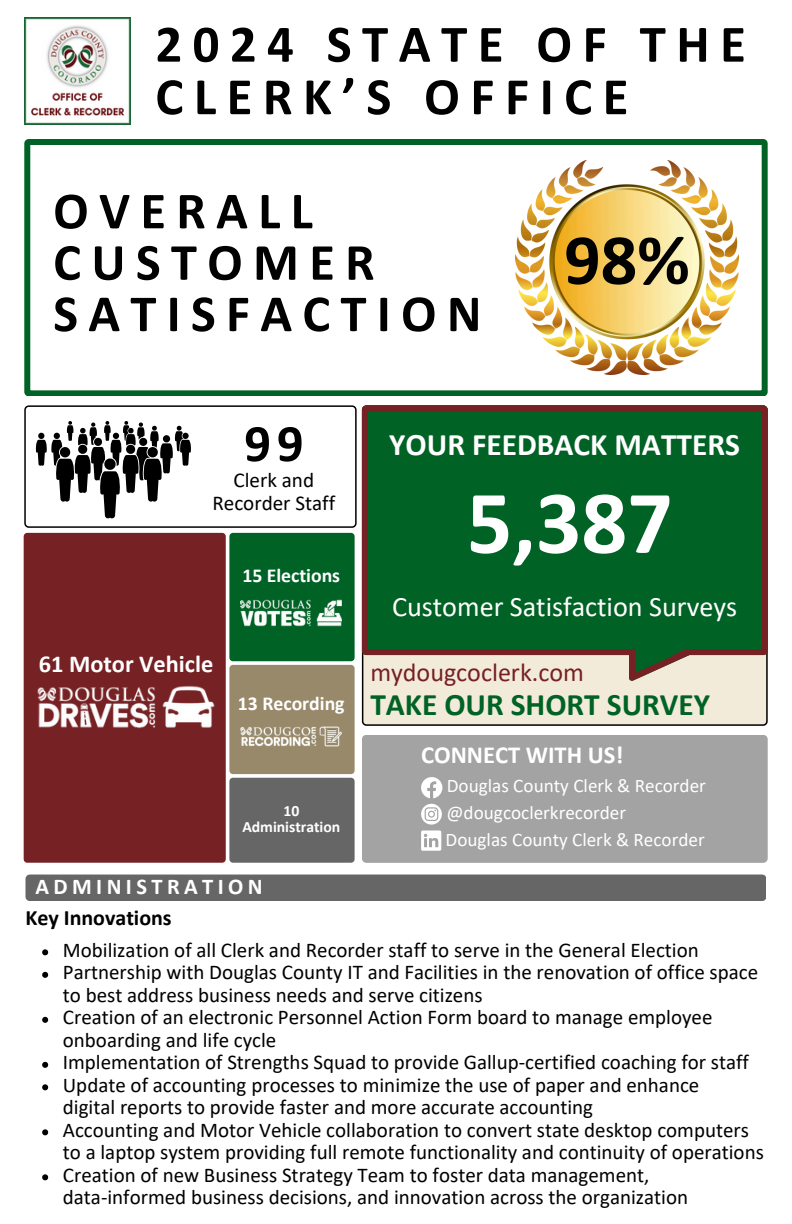
<style>
.page{position:relative;width:792px;height:1224px;background:#fff}
.page>*{position:absolute;margin:0;border:0;box-sizing:border-box;transform-origin:0 0}
.t1{font:700 90.4px "Calibri";color:#fff}
.t2{font:700 72.2px "Calibri";color:#000}
.t3{font:700 53px/52.6px "Calibri";letter-spacing:.195em;color:#000}
.t4{font:700 52.6px/51.4px "Calibri";letter-spacing:.195em;color:#000}
.t5{font:700 31.4px "Calibri";color:#fff}
.t6{font:700 31.4px "Calibri";color:#006225}
.t7{font:28.2px "Calibri";color:#fff}
.t8{font:26px "Calibri";color:#762123}
.t9{font:700 24.6px "Calibri";color:#fff}
.t10{font:700 24.4px "Calibri";color:#fff}
.t11{font:700 22.6px "Calibri";letter-spacing:.195em;color:#fff}
.t12{font:700 22px "Calibri";color:#000}
.t13{font:21.2px/22.4px "Calibri";color:#000;text-align:center}
.t14{font:21px/22.4px "Calibri";color:#000}
.t15{font:700 19.8px "Calibri";color:#fff}
.t16{font:19.2px "Calibri";color:#fff}
.t17{font:700 15.8px/15.4px "Calibri";color:#fff;text-align:center}
</style>
<div class="page">
<div style="left:24px;top:533px;width:202px;height:330px;background:#762123"></div>
<svg style="left:229px;top:533px;width:126px;height:330px;background:#557455"></svg>
<svg style="left:24px;top:139px;width:744px;height:257px"></svg>
<img style="left:515px;top:160px;width:224px;height:215px">
<div style="left:25px;top:875px;width:741px;height:26px;background:#666"></div>
<img style="left:241px;top:593px;width:100px;height:34px">
<img style="left:241px;top:716px;width:100px;height:32px">
<img style="left:35px;top:671px;width:182px;height:72px">
<div style="left:362px;top:735px;width:406px;height:128px;background:#a3a3a3"></div>
<svg style="left:421px;top:777px;width:21px;height:21px"></svg>
<svg style="left:421px;top:804px;width:21px;height:47px"></svg>
<img style="left:24px;top:18px;width:107px;height:106px">
<svg style="left:24px;top:405px;width:333px;height:123px"></svg>
<svg style="left:35px;top:421px;width:156px;height:97px"></svg>
<div style="left:362px;top:655px;width:405px;height:70px;background:#f3ebda"></div>
<svg style="left:362px;top:405px;width:405px;height:250px;background:#085d24"></svg>
<svg style="left:629px;top:583px;width:105px;height:98px;background:#367546"></svg>
<svg style="left:42px;top:949px;width:6px;height:6px"></svg>
<svg style="left:42px;top:972px;width:6px;height:6px"></svg>
<svg style="left:42px;top:1017px;width:6px;height:6px"></svg>
<svg style="left:42px;top:1062px;width:6px;height:6px"></svg>
<svg style="left:42px;top:1084px;width:6px;height:6px"></svg>
<svg style="left:42px;top:1129px;width:6px;height:6px"></svg>
<svg style="left:42px;top:1174px;width:6px;height:6px"></svg>
<p class="t3" style="left:155px;top:22px;width:592px">2024 STATE OF THE<br>CLERK’S OFFICE</p>
<p class="t4" style="left:53px;top:189px;width:430px">OVERALL<br>CUSTOMER<br>SATISFACTION</p>
<h3 class="t2" style="left:564px;top:230px;width:127px">98%</h3>
<p class="t3" style="left:244px;top:422px;width:61px">99</p>
<p class="t13" style="left:212px;top:471px;width:124px">Clerk and<br>Recorder Staff</p>
<p class="t15" style="left:242px;top:568px;width:99px">15 Elections</p>
<p class="t10" style="left:39px;top:653px;width:176px">61 Motor Vehicle</p>
<p class="t15" style="left:238px;top:695px;width:108px">13 Recording</p>
<p class="t17" style="left:242px;top:804px;width:99px">10<br>Administration</p>
<h6 class="t11" style="left:35px;top:877px;width:229px">ADMINISTRATION</h6>
<p class="t12" style="left:25px;top:909px;width:148px">Key Innovations</p>
<p class="t5" style="left:389px;top:431px;width:352px">YOUR FEEDBACK MATTERS</p>
<p class="t1" style="left:467px;top:485px;width:208px">5,387</p>
<p class="t7" style="left:392px;top:595px;width:347px">Customer Satisfaction Surveys</p>
<p class="t8" style="left:370px;top:661px;width:215px">mydougcoclerk.com</p>
<p class="t6" style="left:370px;top:691px;width:341px">TAKE OUR SHORT SURVEY</p>
<p class="t9" style="left:421px;top:744px;width:204px">CONNECT WITH US!</p>
<p class="t16" style="left:447px;top:778px;width:261px">Douglas County Clerk &amp; Recorder</p>
<h2 class="t16" style="left:446px;top:805px;width:181px">@dougcoclerkrecorder</h2>
<p class="t16" style="left:446px;top:831px;width:261px">Douglas County Clerk &amp; Recorder</p>
<h4 class="t14" style="left:63px;top:940px;width:637px">Mobilization of all Clerk and Recorder staff to serve in the General Election</h4>
<h6 class="t14" style="left:63px;top:963px;width:697px">Partnership with Douglas County IT and Facilities in the renovation of office space to best address business needs and serve citizens</h6>
<p class="t14" style="left:63px;top:1008px;width:651px">Creation of an electronic Personnel Action Form board to manage employee onboarding and life cycle</p>
<p class="t14" style="left:63px;top:1053px;width:688px">Implementation of Strengths Squad to provide Gallup-certified coaching for staff</p>
<p class="t14" style="left:63px;top:1075px;width:638px">Update of accounting processes to minimize the use of paper and enhance digital reports to provide faster and more accurate accounting</p>
<p class="t14" style="left:63px;top:1120px;width:703px">Accounting and Motor Vehicle collaboration to convert state desktop computers to a laptop system providing full remote functionality and continuity of operations</p>
<p class="t14" style="left:63px;top:1165px;width:627px">Creation of new Business Strategy Team to foster data management, data-informed business decisions, and innovation across the organization</p>
</div>
